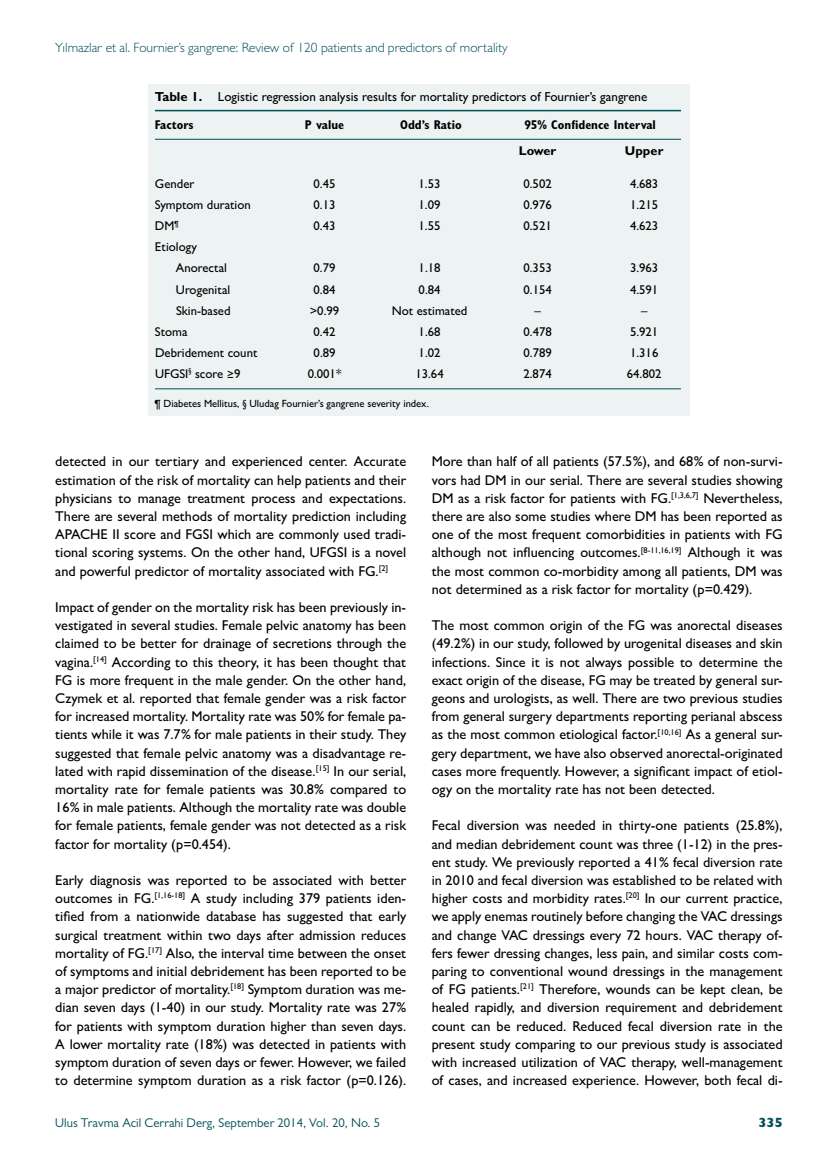
<style>
.page{position:relative;width:838px;height:1170px;background:#fff}
.page>*{position:absolute;margin:0;border:0;box-sizing:border-box;transform-origin:0 0}
.t1{font:500 14.25px/18.1px "Gill Sans MT Pro";color:#000;text-align:justify}
.t2{font:300 13.5px "Gill Sans MT Pro";color:#004f5a}
.t3{font:800 13.5px "Gill Sans MT Pro";color:#004f5a}
.t4{font:500 13.05px "Gill Sans MT Pro";color:#000}
.t5{font:500 12.75px/21px "Gill Sans MT Pro";color:#000}
.t6{font:12.75px "Gill Sans MT Pro";color:#004f5a}
.t7{font:700 condensed 12.75px "Gill Sans MT Pro";color:#000}
.t8{font:700 12.75px "Gill Sans MT Pro";color:#000}
.t9{font:500 10.5px "Gill Sans MT Pro";color:#000}
.s1{font-weight:700}
</style>
<div class="page">
<div style="left:148px;top:85px;width:541px;height:331px;background:#edf3f3"></div>
<hr style="left:155px;top:110px;width:526px;height:1px;background:#004f5a">
<hr style="left:155px;top:388px;width:526px;height:1px;background:#004f5a">
<hr style="left:155px;top:139px;width:526px;height:1px;background:#004f5a">
<p class="t2" style="left:55px;top:39px;width:454px">Yılmazlar et al. Fournier’s gangrene: Review of 120 patients and predictors of mortality</p>
<p class="t4" style="left:155px;top:89px;width:494px"><span class="s1">Table 1.</span> Logistic regression analysis results for mortality predictors of Fournier’s gangrene</p>
<p class="t7" style="left:155px;top:117px;width:40px">Factors</p>
<p class="t7" style="left:305px;top:117px;width:41px">P value</p>
<p class="t7" style="left:400px;top:117px;width:63px">Odd’s Ratio</p>
<p class="t7" style="left:524px;top:117px;width:133px">95% Confidence Interval</p>
<p class="t8" style="left:519px;top:142px;width:39px">Lower</p>
<p class="t8" style="left:625px;top:142px;width:40px">Upper</p>
<p class="t5" style="left:155px;top:173px;width:41px">Gender</p>
<p class="t5" style="left:313px;top:173px;width:23px">0.45</p>
<p class="t5" style="left:418px;top:173px;width:23px">1.53</p>
<p class="t5" style="left:523px;top:173px;width:30px">0.502</p>
<p class="t5" style="left:630px;top:173px;width:30px">4.683</p>
<p class="t5" style="left:155px;top:194px;width:97px">Symptom duration</p>
<p class="t5" style="left:313px;top:194px;width:23px">0.13</p>
<p class="t5" style="left:418px;top:194px;width:23px">1.09</p>
<p class="t5" style="left:523px;top:194px;width:30px">0.976</p>
<p class="t5" style="left:630px;top:194px;width:30px">1.215</p>
<p class="t5" style="left:155px;top:215px;width:25px">DM<sup>¶</sup></p>
<p class="t5" style="left:313px;top:215px;width:23px">0.43</p>
<p class="t5" style="left:418px;top:215px;width:23px">1.55</p>
<p class="t5" style="left:523px;top:215px;width:30px">0.521</p>
<p class="t5" style="left:630px;top:215px;width:30px">4.623</p>
<p class="t5" style="left:176px;top:236px;width:53px;text-indent:-21px">Etiology<br>Anorectal</p>
<p class="t5" style="left:313px;top:257px;width:23px">0.79</p>
<p class="t5" style="left:418px;top:257px;width:23px">1.18</p>
<p class="t5" style="left:523px;top:257px;width:30px">0.353</p>
<p class="t5" style="left:630px;top:257px;width:30px">3.963</p>
<p class="t5" style="left:176px;top:278px;width:56px">Urogenital</p>
<p class="t5" style="left:313px;top:278px;width:23px">0.84</p>
<p class="t5" style="left:418px;top:278px;width:23px">0.84</p>
<p class="t5" style="left:523px;top:278px;width:30px">0.154</p>
<p class="t5" style="left:630px;top:278px;width:30px">4.591</p>
<p class="t5" style="left:176px;top:299px;width:56px">Skin-based</p>
<p class="t5" style="left:310px;top:299px;width:31px">&gt;0.99</p>
<p class="t5" style="left:392px;top:299px;width:77px">Not estimated</p>
<p class="t5" style="left:534px;top:299px;width:8px">–</p>
<p class="t5" style="left:641px;top:299px;width:8px">–</p>
<p class="t5" style="left:155px;top:320px;width:34px">Stoma</p>
<p class="t5" style="left:313px;top:320px;width:23px">0.42</p>
<p class="t5" style="left:418px;top:320px;width:23px">1.68</p>
<p class="t5" style="left:523px;top:320px;width:30px">0.478</p>
<p class="t5" style="left:630px;top:320px;width:30px">5.921</p>
<p class="t5" style="left:155px;top:341px;width:104px">Debridement count</p>
<p class="t5" style="left:313px;top:341px;width:23px">0.89</p>
<p class="t5" style="left:418px;top:341px;width:23px">1.02</p>
<p class="t5" style="left:523px;top:341px;width:30px">0.789</p>
<p class="t5" style="left:630px;top:341px;width:30px">1.316</p>
<p class="t5" style="left:155px;top:362px;width:87px">UFGSI<sup>§</sup> score ≥9</p>
<p class="t5" style="left:308px;top:362px;width:35px">0.001*</p>
<p class="t5" style="left:415px;top:362px;width:30px">13.64</p>
<p class="t5" style="left:523px;top:362px;width:30px">2.874</p>
<p class="t5" style="left:627px;top:362px;width:36px">64.802</p>
<p class="t9" style="left:155px;top:397px;width:275px">¶ Diabetes Mellitus, § Uludag Fournier’s gangrene severity index.</p>
<p class="t1" style="left:55px;top:452px;width:352px">detected in our tertiary and experienced center. Accurate estimation of the risk of mortality can help patients and their physicians to manage treatment process and expectations.<br>There are several methods of mortality prediction including APACHE II score and FGSI which are commonly used tradi&shy;tional scoring systems. On the other hand, UFGSI is a novel and powerful predictor of mortality associated with FG.<sup>[2]</sup></p>
<p class="t1" style="left:55px;top:598px;width:352px">Impact of gender on the mortality risk has been previously in&shy;vestigated in several studies. Female pelvic anatomy has been claimed to be better for drainage of secretions through the vagina.<sup>[14]</sup> According to this theory, it has been thought that FG is more frequent in the male gender. On the other hand, Czymek et al. reported that female gender was a risk factor for increased mortality. Mortality rate was 50% for female pa&shy;tients while it was 7.7% for male patients in their study. They suggested that female pelvic anatomy was a disadvantage re&shy;lated with rapid dissemination of the disease.<sup>[15]</sup> In our serial, mortality rate for female patients was 30.8% compared to 16% in male patients. Although the mortality rate was double for female patients, female gender was not detected as a risk factor for mortality (p=0.454).</p>
<p class="t1" style="left:55px;top:870px;width:352px">Early diagnosis was reported to be associated with better outcomes in FG.<sup>[1,16-18]</sup> A study including 379 patients iden&shy;tified from a nationwide database has suggested that early surgical treatment within two days after admission reduces mortality of FG.<sup>[17]</sup> Also, the interval time between the onset of symptoms and initial debridement has been reported to be a major predictor of mortality.<sup>[18]</sup> Symptom duration was me&shy;dian seven days (1-40) in our study. Mortality rate was 27% for patients with symptom duration higher than seven days.<br>A lower mortality rate (18%) was detected in patients with symptom duration of seven days or fewer. However, we failed to determine symptom duration as a risk factor (p=0.126).</p>
<p class="t1" style="left:432px;top:452px;width:352px">More than half of all patients (57.5%), and 68% of non-survi&shy;vors had DM in our serial. There are several studies showing DM as a risk factor for patients with FG.<sup>[1,3,6,7]</sup> Nevertheless, there are also some studies where DM has been reported as one of the most frequent comorbidities in patients with FG although not influencing outcomes.<sup>[8-11,16,19]</sup> Although it was the most common co-morbidity among all patients, DM was not determined as a risk factor for mortality (p=0.429).</p>
<p class="t1" style="left:432px;top:616px;width:352px">The most common origin of the FG was anorectal diseases (49.2%) in our study, followed by urogenital diseases and skin infections. Since it is not always possible to determine the exact origin of the disease, FG may be treated by general sur&shy;geons and urologists, as well. There are two previous studies from general surgery departments reporting perianal abscess as the most common etiological factor.<sup>[10,16]</sup> As a general sur&shy;gery department, we have also observed anorectal-originated cases more frequently. However, a significant impact of etiol&shy;ogy on the mortality rate has not been detected.</p>
<p class="t1" style="left:432px;top:816px;width:352px">Fecal diversion was needed in thirty-one patients (25.8%), and median debridement count was three (1-12) in the pres&shy;ent study. We previously reported a 41% fecal diversion rate in 2010 and fecal diversion was established to be related with higher costs and morbidity rates.<sup>[20]</sup> In our current practice, we apply enemas routinely before changing the VAC dressings and change VAC dressings every 72 hours. VAC therapy of&shy;fers fewer dressing changes, less pain, and similar costs com&shy;paring to conventional wound dressings in the management of FG patients.<sup>[21]</sup> Therefore, wounds can be kept clean, be healed rapidly, and diversion requirement and debridement count can be reduced. Reduced fecal diversion rate in the present study comparing to our previous study is associated with increased utilization of VAC therapy, well-management of cases, and increased experience. However, both fecal di-</p>
<p class="t6" style="left:55px;top:1115px;width:326px">Ulus Travma Acil Cerrahi Derg, September 2014, Vol. 20, No. 5</p>
<p class="t3" style="left:758px;top:1114px;width:26px">335</p>
</div>
